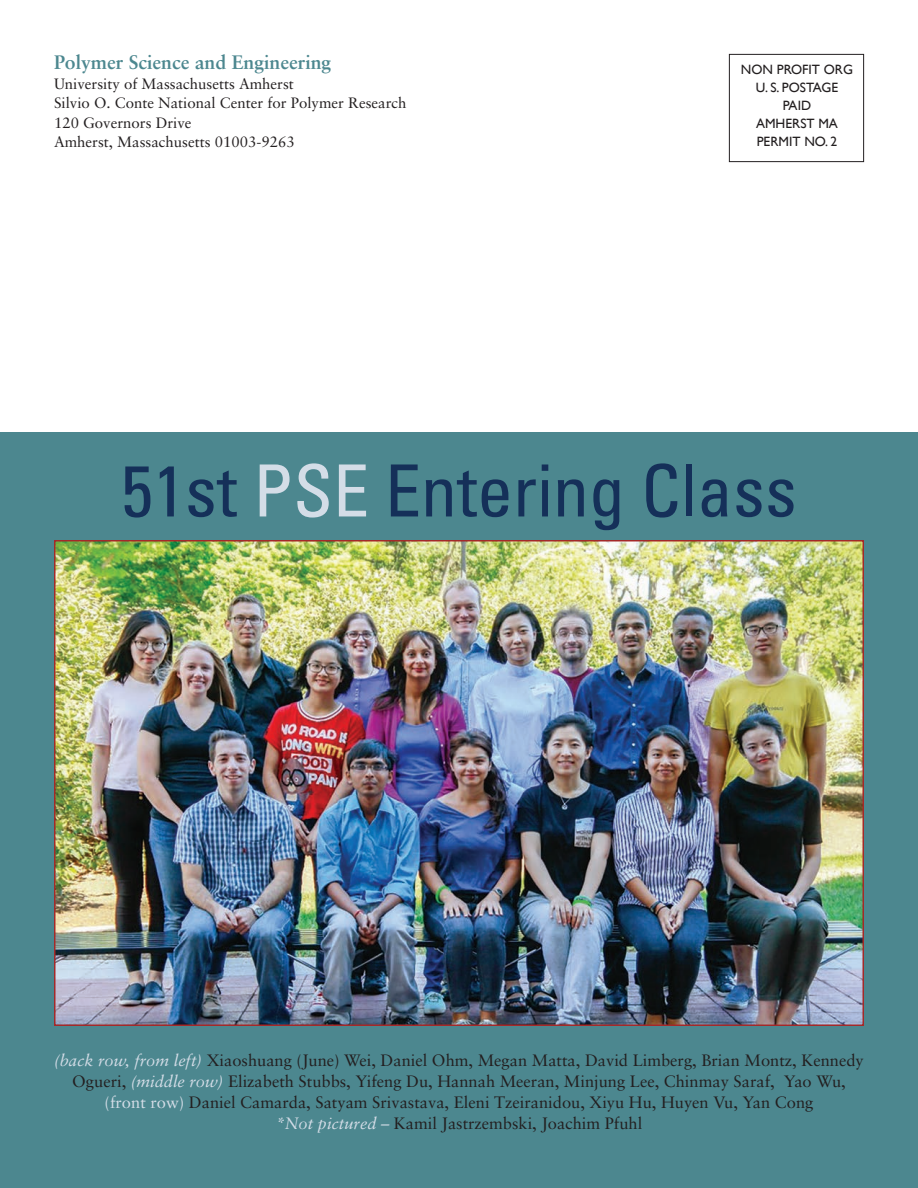
<style>
.page{position:relative;width:918px;height:1188px;background:#fff}
.page>*{position:absolute;margin:0;border:0;box-sizing:border-box;transform-origin:0 0}
.t1{font:condensed 72px "Univers";color:#153059}
.t2{font:700 19.5px "Sabon";color:#4c878f}
.t3{font:16.5px/21px "Sabon";color:#231f20;text-align:center}
.t4{font:15px/19.5px "Sabon";color:#231f20}
.t5{font:13.5px/18px "Gill Sans";color:#231f20;text-align:center}
.s1{color:#d4dde7}
.s2{font-style:italic;color:#d4dde7}
</style>
<div class="page">
<div style="left:0;top:432px;width:918px;height:756px;background:#4c878f"></div>
<div style="left:729px;top:54px;width:135px;height:108px;border:1px solid #231f20"></div>
<img style="left:57px;top:543px;width:804px;height:480px">
<p class="t2" style="left:54px;top:50px;width:279px">Polymer Science and Engineering</p>
<p class="t4" style="left:54px;top:73px;width:354px">University of Massachusetts Amherst<br>Silvio O. Conte National Center for Polymer Research 120 Governors Drive<br>Amherst, Massachusetts 01003-9263</p>
<p class="t5" style="left:741px;top:61px;width:114px">NON PROFIT ORG<br>U. S. POSTAGE<br>PAID<br>AMHERST MA<br>PERMIT NO. 2</p>
<h1 class="t1" style="left:121px;top:445px;width:677px">51st <span class="s1">PSE</span> Entering Class</h1>
<p class="t3" style="left:54px;top:1049px;width:811px"><span class="s2">(back row, from left)</span> Xiaoshuang (June) Wei, Daniel Ohm, Megan Matta, David Limberg, Brian Montz, Kennedy Ogueri, <span class="s2">(middle row)</span> Elizabeth Stubbs, Yifeng Du, Hannah Meeran, Minjung Lee, Chinmay Saraf, Yao Wu, <span class="s1">(front row)</span> Daniel Camarda, Satyam Srivastava, Eleni Tzeiranidou, Xiyu Hu, Huyen Vu, Yan Cong<br><span class="s2">*Not pictured –</span> Kamil Jastrzembski, Joachim Pfuhl</p>
</div>
